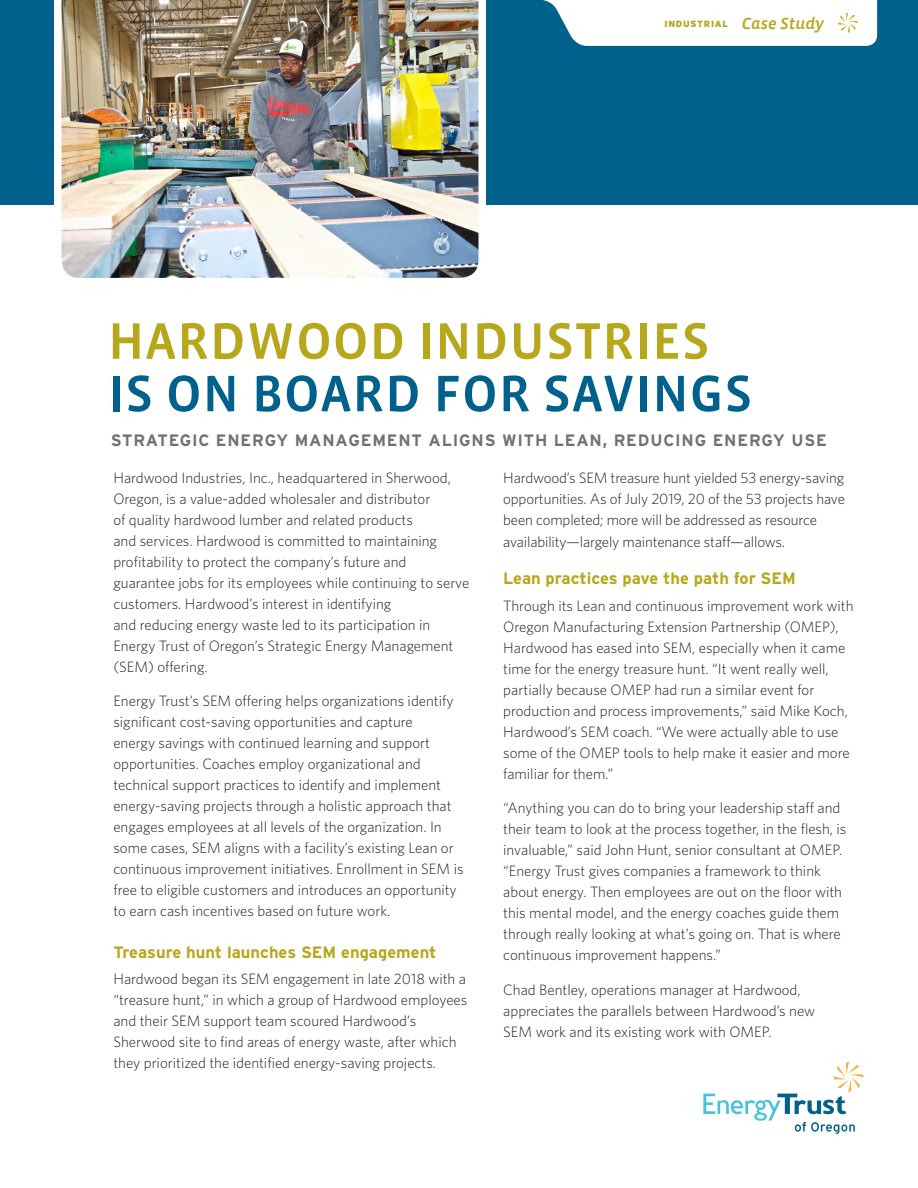
<style>
.page{position:relative;width:918px;height:1188px;background:#fff}
.page>*{position:absolute;margin:0;border:0;box-sizing:border-box;transform-origin:0 0}
.headline_1___35_35{font:52.5px/52.5px "Vista Sans Med";letter-spacing:.02em;color:#00618c}
.headline_4___11_15{font:700 16.5px "Interstate";color:#b7a71b}
.headline_3___11_13{font:700 16.5px "Interstate";letter-spacing:.05em;color:#6d746e}
.body___10_14{font:300 15px/21px "Whitney";color:#231f20}
.tab_descriptor{font:900 9px "Interstate";letter-spacing:.08em;color:#b7a71b}
.s1{font-family:"Vista Sans Alt Med Ita";font-weight:400;font-size:16.5px}
.s2{color:#b7a71b}
</style>
<div class="page">
<div style="left:0;top:0;width:918px;height:204px;background:#00618c"></div>
<svg style="left:543px;top:0;width:334px;height:46px;background:#edf4f6"></svg>
<img style="left:54px;top:0;width:432px;height:278px">
<svg style="left:703px;top:1061px;width:161px;height:73px"></svg>
<p class="tab_descriptor" style="left:665px;top:18px;width:161px">INDUSTRIAL <span class="s1">Case Study</span></p>
<p class="headline_1___35_35" style="left:108px;top:316px;width:646px"><span class="s2">HARDWOOD INDUSTRIES<br></span>IS ON BOARD FOR SAVINGS</p>
<p class="headline_3___11_13" style="left:111px;top:430px;width:718px">STRATEGIC ENERGY MANAGEMENT ALIGNS WITH LEAN, REDUCING ENERGY USE</p>
<p class="body___10_14" style="left:113px;top:467px;width:358px">Hardwood Industries, Inc., headquartered in Sherwood, Oregon, is a value-added wholesaler and distributor<br>of quality hardwood lumber and related products<br>and services. Hardwood is committed to maintaining profitability to protect the company’s future and guarantee jobs for its employees while continuing to serve customers. Hardwood’s interest in identifying<br>and reducing energy waste led to its participation in Energy Trust of Oregon’s Strategic Energy Management (SEM) offering.</p>
<p class="body___10_14" style="left:113px;top:690px;width:352px">Energy Trust’s SEM offering helps organizations identify significant cost-saving opportunities and capture<br>energy savings with continued learning and support opportunities. Coaches employ organizational and technical support practices to identify and implement energy-saving projects through a holistic approach that engages employees at all levels of the organization. In some cases, SEM aligns with a facility’s existing Lean or continuous improvement initiatives. Enrollment in SEM is free to eligible customers and introduces an opportunity to earn cash incentives based on future work.</p>
<p class="headline_4___11_15" style="left:113px;top:942px;width:325px">Treasure hunt launches SEM engagement</p>
<p class="body___10_14" style="left:113px;top:968px;width:356px">Hardwood began its SEM engagement in late 2018 with a “treasure hunt,” in which a group of Hardwood employees and their SEM support team scoured Hardwood’s Sherwood site to find areas of energy waste, after which they prioritized the identified energy-saving projects.</p>
<p class="body___10_14" style="left:503px;top:467px;width:343px;text-align:justify">Hardwood’s SEM treasure hunt yielded 53 energy-saving opportunities. As of July 2019, 20 of the 53 projects have been completed; more will be addressed as resource</p>
<p class="body___10_14" style="left:503px;top:531px;width:283px">availability—largely maintenance staff—allows.</p>
<p class="headline_4___11_15" style="left:503px;top:568px;width:294px">Lean practices pave the path for SEM</p>
<p class="body___10_14" style="left:503px;top:594px;width:352px">Through its Lean and continuous improvement work with Oregon Manufacturing Extension Partnership (OMEP), Hardwood has eased into SEM, especially when it came time for the energy treasure hunt. “It went really well, partially because OMEP had run a similar event for production and process improvements,” said Mike Koch, Hardwood’s SEM coach. “We were actually able to use some of the OMEP tools to help make it easier and more familiar for them.”</p>
<p class="body___10_14" style="left:503px;top:797px;width:345px">“Anything you can do to bring your leadership staff and their team to look at the process together, in the flesh, is invaluable,” said John Hunt, senior consultant at OMEP. “Energy Trust gives companies a framework to think about energy. Then employees are out on the floor with this mental model, and the energy coaches guide them through really looking at what’s going on. That is where continuous improvement happens.”</p>
<p class="body___10_14" style="left:503px;top:978px;width:313px">Chad Bentley, operations manager at Hardwood, appreciates the parallels between Hardwood’s new<br>SEM work and its existing work with OMEP.</p>
</div>
